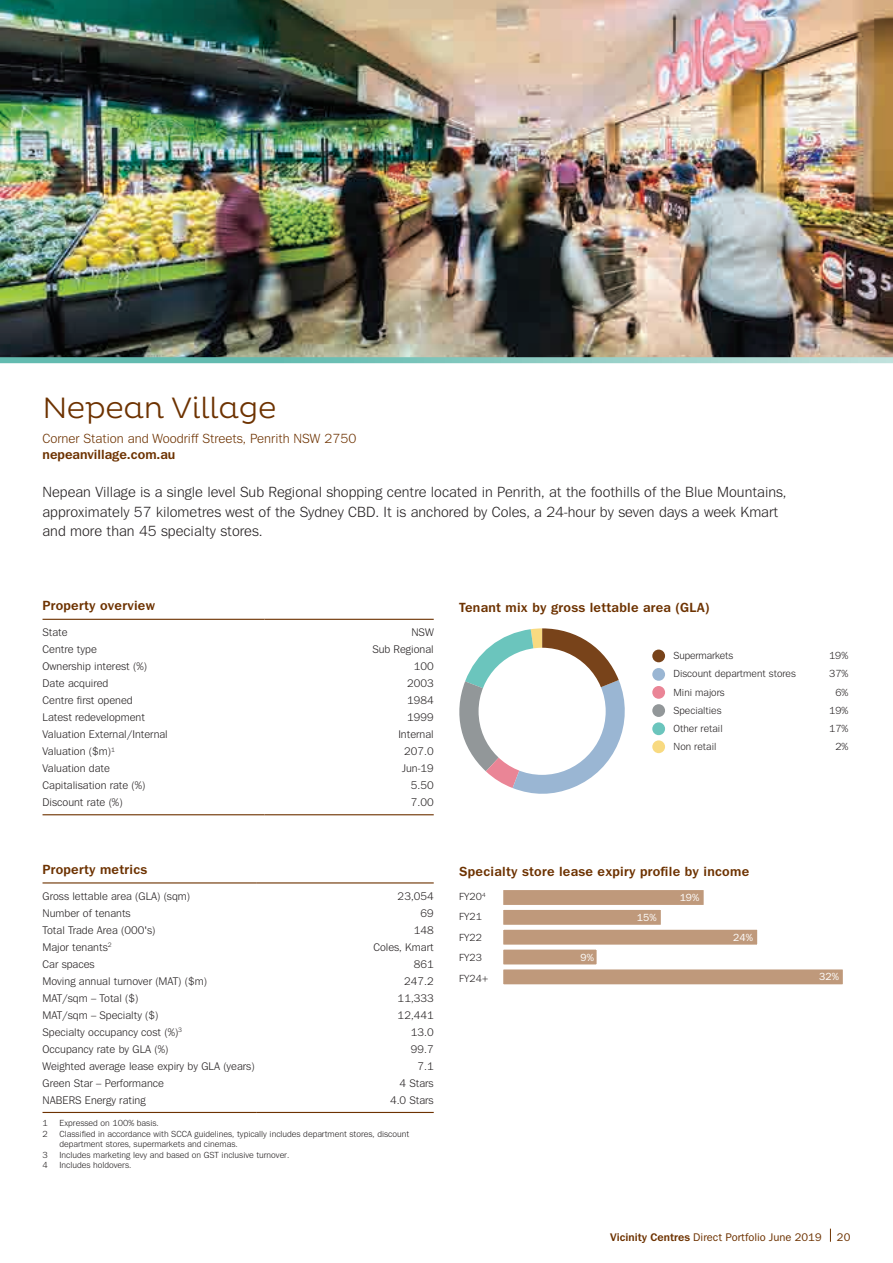
<style>
.page{position:relative;width:893px;height:1263px;background:#fff}
.page>*{position:absolute;margin:0;border:0;box-sizing:border-box;transform-origin:0 0}
.t1{font:300 30px "Pluto";letter-spacing:-.01em;color:#6d3201}
.t2{font:15px/19.5px "Tee Franklin";color:#231f20}
.t3{font:700 13.5px "Tee Franklin";letter-spacing:.02em;color:#6d3201}
.t4{font:13.5px "Tee Franklin";color:#6d3201}
.t5{font:700 13.5px "Tee Franklin";color:#6d3201}
.t6{font:11.25px "Tee Franklin";color:#231f20}
.t7{font:500 11.25px "Tee Franklin";color:#6d3201}
.t8{font:10.5px/20.4px "Tee Franklin";color:#231f20}
.t9{font:500 10.5px "Tee Franklin";color:#fff}
.t10{font:9px/10.5px "Tee Franklin";color:#231f20}
.s1{font-weight:700}
</style>
<div class="page">
<svg style="left:459px;top:628px;width:166px;height:166px"></svg>
<div style="left:479px;top:648px;width:127px;height:127px;background:#fff;border-radius:50%"></div>
<div style="left:652px;top:649px;width:13px;height:13px;background:#78431a;border-radius:50%"></div>
<div style="left:652px;top:668px;width:13px;height:13px;background:#9ab6d3;border-radius:50%"></div>
<div style="left:652px;top:686px;width:13px;height:13px;background:#ea8596;border-radius:50%"></div>
<div style="left:652px;top:704px;width:13px;height:13px;background:#929799;border-radius:50%"></div>
<div style="left:652px;top:722px;width:13px;height:13px;background:#6bc5bd;border-radius:50%"></div>
<div style="left:652px;top:740px;width:13px;height:13px;background:#f8da81;border-radius:50%"></div>
<div style="left:502px;top:968px;width:342px;height:18px;background:#bf997b"></div>
<div style="left:500px;top:966px;width:346px;height:21px;border:3px solid #fff"></div>
<div style="left:502px;top:948px;width:96px;height:18px;background:#bf997b"></div>
<div style="left:500px;top:947px;width:100px;height:20px;border:3px solid #fff"></div>
<div style="left:502px;top:928px;width:257px;height:18px;background:#bf997b"></div>
<div style="left:500px;top:927px;width:260px;height:21px;border:3px solid #fff"></div>
<div style="left:502px;top:908px;width:160px;height:18px;background:#bf997b"></div>
<div style="left:500px;top:907px;width:164px;height:21px;border:3px solid #fff"></div>
<div style="left:502px;top:888px;width:203px;height:18px;background:#bf997b"></div>
<div style="left:500px;top:887px;width:207px;height:21px;border:3px solid #fff"></div>
<img style="left:0;top:0;width:893px;height:357px">
<svg style="left:830px;top:1228px;width:1px;height:14px"></svg>
<hr style="left:43px;top:619px;width:221px;height:1px;background:#6d3201">
<hr style="left:264px;top:619px;width:170px;height:1px;background:#6d3201">
<hr style="left:43px;top:814px;width:221px;height:1px;background:#6d3201">
<hr style="left:264px;top:814px;width:170px;height:1px;background:#6d3201">
<hr style="left:43px;top:882px;width:214px;height:1px;background:#6d3201">
<hr style="left:257px;top:882px;width:177px;height:1px;background:#6d3201">
<hr style="left:43px;top:1112px;width:214px;height:1px;background:#6d3201">
<hr style="left:257px;top:1112px;width:177px;height:1px;background:#6d3201">
<svg style="left:0;top:357px;width:893px;height:6px;background:#83c5bc"></svg>
<h1 class="t1" style="left:43px;top:391px;width:235px">Nepean Village</h1>
<p class="t4" style="left:43px;top:431px;width:315px">Corner Station and Woodriff Streets, Penrith NSW 2750</p>
<p class="t5" style="left:43px;top:447px;width:134px">nepeanvillage.com.au</p>
<p class="t2" style="left:43px;top:483px;width:746px">Nepean Village is a single level Sub Regional shopping centre located in Penrith, at the foothills of the Blue Mountains, approximately 57 kilometres west of the Sydney CBD. It is anchored by Coles, a 24-hour by seven days a week Kmart and more than 45 specialty stores.</p>
<p class="t3" style="left:43px;top:597px;width:114px">Property overview</p>
<p class="t3" style="left:459px;top:600px;width:252px">Tenant mix by gross lettable area (GLA)</p>
<p class="t6" style="left:43px;top:626px;width:27px">State</p>
<p class="t6" style="left:411px;top:626px;width:24px">NSW</p>
<p class="t6" style="left:43px;top:643px;width:56px">Centre type</p>
<p class="t6" style="left:372px;top:643px;width:63px">Sub Regional</p>
<p class="t6" style="left:43px;top:660px;width:106px">Ownership interest (%)</p>
<p class="t6" style="left:414px;top:660px;width:22px">100</p>
<p class="t6" style="left:43px;top:677px;width:67px">Date acquired</p>
<p class="t6" style="left:407px;top:677px;width:28px">2003</p>
<p class="t6" style="left:43px;top:694px;width:92px">Centre first opened</p>
<p class="t6" style="left:407px;top:694px;width:28px">1984</p>
<p class="t6" style="left:43px;top:711px;width:104px">Latest redevelopment</p>
<p class="t6" style="left:407px;top:711px;width:28px">1999</p>
<p class="t6" style="left:43px;top:728px;width:127px">Valuation External/Internal</p>
<p class="t6" style="left:398px;top:728px;width:37px">Internal</p>
<p class="t6" style="left:43px;top:745px;width:74px">Valuation ($m)<sup>1</sup></p>
<p class="t6" style="left:404px;top:745px;width:31px">207.0</p>
<p class="t6" style="left:43px;top:762px;width:69px">Valuation date</p>
<p class="t6" style="left:402px;top:762px;width:33px">Jun-19</p>
<p class="t6" style="left:43px;top:779px;width:105px">Capitalisation rate (%)</p>
<p class="t6" style="left:411px;top:779px;width:24px">5.50</p>
<p class="t6" style="left:43px;top:796px;width:82px">Discount rate (%)</p>
<p class="t6" style="left:411px;top:796px;width:24px">7.00</p>
<p class="t3" style="left:43px;top:861px;width:106px">Property metrics</p>
<p class="t6" style="left:43px;top:889px;width:149px">Gross lettable area (GLA) (sqm)</p>
<p class="t6" style="left:398px;top:889px;width:38px">23,054</p>
<p class="t6" style="left:43px;top:906px;width:90px">Number of tenants</p>
<p class="t6" style="left:420px;top:906px;width:15px">69</p>
<p class="t6" style="left:43px;top:923px;width:114px">Total Trade Area (000's)</p>
<p class="t6" style="left:414px;top:923px;width:22px">148</p>
<p class="t6" style="left:43px;top:940px;width:71px">Major tenants<sup>2</sup></p>
<p class="t6" style="left:373px;top:940px;width:62px">Coles, Kmart</p>
<p class="t6" style="left:43px;top:957px;width:54px">Car spaces</p>
<p class="t6" style="left:414px;top:957px;width:22px">861</p>
<p class="t6" style="left:43px;top:974px;width:166px">Moving annual turnover (MAT) ($m)</p>
<p class="t6" style="left:404px;top:974px;width:31px">247.2</p>
<p class="t6" style="left:43px;top:991px;width:97px">MAT/sqm – Total ($)</p>
<p class="t6" style="left:398px;top:991px;width:38px">11,333</p>
<p class="t6" style="left:43px;top:1008px;width:117px">MAT/sqm – Specialty ($)</p>
<p class="t6" style="left:398px;top:1008px;width:38px">12,441</p>
<p class="t6" style="left:43px;top:1026px;width:141px">Specialty occupancy cost (%)<sup>3</sup></p>
<p class="t6" style="left:411px;top:1025px;width:24px">13.0</p>
<p class="t6" style="left:43px;top:1043px;width:127px">Occupancy rate by GLA (%)</p>
<p class="t6" style="left:411px;top:1043px;width:24px">99.7</p>
<p class="t6" style="left:43px;top:1060px;width:214px">Weighted average lease expiry by GLA (years)</p>
<p class="t6" style="left:417px;top:1060px;width:18px">7.1</p>
<p class="t6" style="left:43px;top:1077px;width:123px">Green Star – Performance</p>
<p class="t6" style="left:400px;top:1077px;width:36px">4 Stars</p>
<p class="t6" style="left:43px;top:1094px;width:105px">NABERS Energy rating</p>
<p class="t6" style="left:390px;top:1094px;width:45px">4.0 Stars</p>
<p class="t10" style="left:43px;top:1118px;width:7px">1</p>
<p class="t10" style="left:60px;top:1118px;width:101px">Expressed on 100% basis.</p>
<p class="t10" style="left:43px;top:1128px;width:7px">2</p>
<p class="t10" style="left:60px;top:1128px;width:351px">Classified in accordance with SCCA guidelines, typically includes department stores, discount department stores, supermarkets and cinemas.</p>
<p class="t10" style="left:43px;top:1149px;width:7px">3</p>
<p class="t10" style="left:60px;top:1149px;width:231px">Includes marketing levy and based on GST inclusive turnover.</p>
<p class="t10" style="left:43px;top:1160px;width:7px">4</p>
<p class="t10" style="left:60px;top:1160px;width:73px">Includes holdovers.</p>
<p class="t8" style="left:674px;top:645px;width:61px">Supermarkets</p>
<p class="t8" style="left:829px;top:645px;width:21px">19%</p>
<p class="t8" style="left:674px;top:663px;width:124px">Discount department stores</p>
<p class="t8" style="left:829px;top:663px;width:21px">37%</p>
<p class="t8" style="left:674px;top:682px;width:53px">Mini majors</p>
<p class="t8" style="left:835px;top:682px;width:15px">6%</p>
<p class="t8" style="left:674px;top:700px;width:49px">Specialties</p>
<p class="t8" style="left:829px;top:700px;width:21px">19%</p>
<p class="t8" style="left:674px;top:719px;width:51px">Other retail</p>
<p class="t8" style="left:829px;top:719px;width:21px">17%</p>
<p class="t8" style="left:674px;top:737px;width:44px">Non retail</p>
<p class="t8" style="left:835px;top:737px;width:15px">2%</p>
<p class="t3" style="left:459px;top:863px;width:291px">Specialty store lease expiry profile by income</p>
<p class="t8" style="left:459px;top:886px;width:31px">FY20<sup>4<br></sup>FY21<br>FY22<br>FY23<br>FY24+</p>
<p class="t9" style="left:580px;top:951px;width:15px">9%</p>
<p class="t9" style="left:637px;top:911px;width:21px">15%</p>
<p class="t9" style="left:680px;top:891px;width:21px">19%</p>
<p class="t9" style="left:733px;top:931px;width:21px">24%</p>
<p class="t9" style="left:819px;top:971px;width:21px">32%</p>
<p class="t7" style="left:610px;top:1230px;width:213px"><span class="s1">Vicinity Centres</span> Direct Portfolio June 2019</p>
<p class="t7" style="left:837px;top:1230px;width:15px">20</p>
</div>
